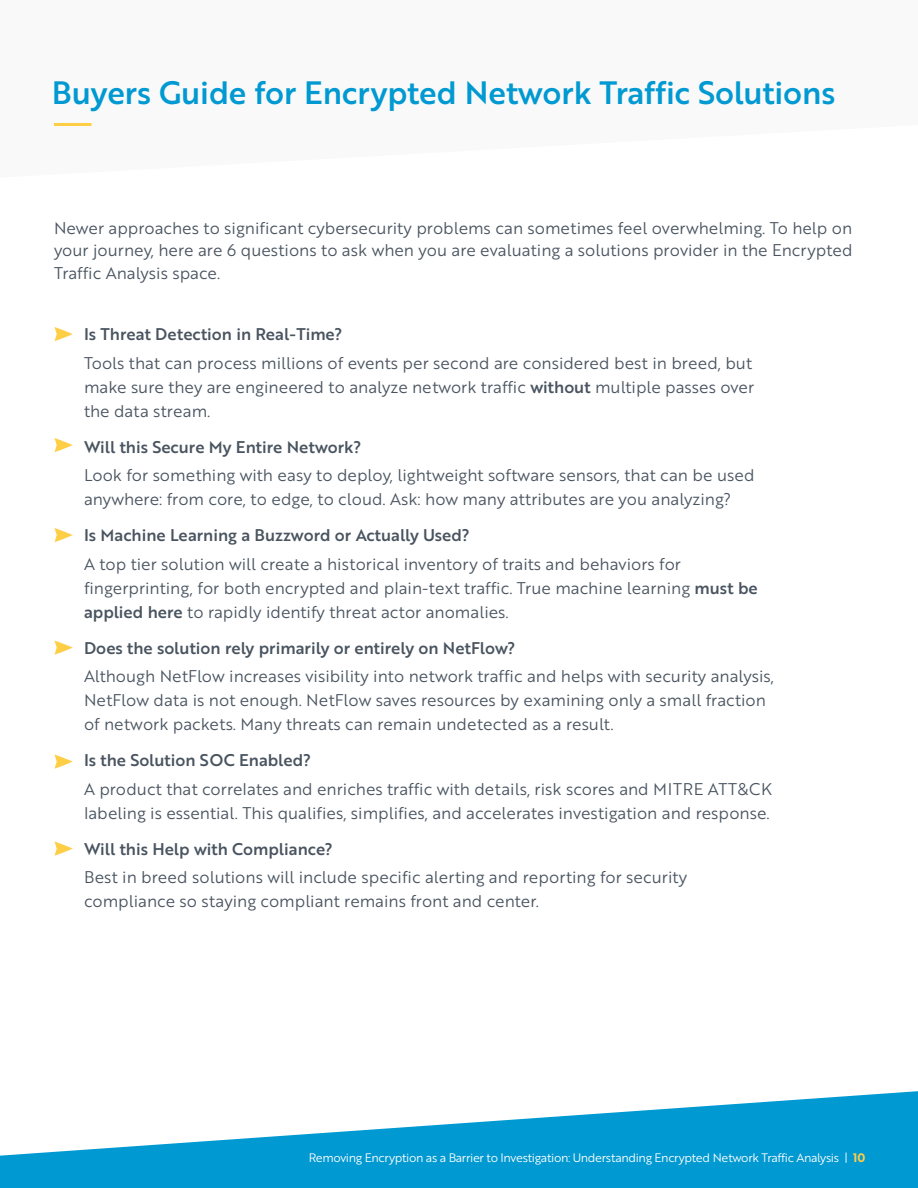
<style>
.page{position:relative;width:918px;height:1188px;background:#fff}
.page>*{position:absolute;margin:0;border:0;box-sizing:border-box;transform-origin:0 0}
.t1{font:31.5px "Brother 1816 Medium";letter-spacing:-.005em;color:#0099d1}
.t2{font:16.5px/24px "Brother 1816 Book";color:#495460}
.t3{font:16.5px "Brother 1816 Medium";color:#495460}
.t4{font:12px "Brother 1816 Book";letter-spacing:-.03em;color:#fff}
.s1{font-family:"Brother 1816 Medium"}
.s2{font-family:"Brother 1816 Bold";color:#ffce47}
</style>
<div class="page">
<svg style="left:0;top:1091px;width:918px;height:97px;fill:#0099d1"></svg>
<hr style="left:54px;top:123px;width:38px;height:3px;background:#ffce47">
<svg style="left:55px;top:327px;width:18px;height:14px"></svg>
<svg style="left:55px;top:438px;width:18px;height:14px"></svg>
<svg style="left:55px;top:528px;width:18px;height:14px"></svg>
<svg style="left:55px;top:640px;width:18px;height:15px"></svg>
<svg style="left:55px;top:754px;width:18px;height:15px"></svg>
<svg style="left:55px;top:842px;width:18px;height:14px"></svg>
<h1 class="t1" style="left:52px;top:69px;width:785px">Buyers Guide for Encrypted Network Traffic Solutions</h1>
<p class="t2" style="left:54px;top:216px;width:800px;line-height:22.5px;text-align:justify">Newer approaches to significant cybersecurity problems can sometimes feel overwhelming. To help on your journey, here are 6 questions to ask when you are evaluating a solutions provider in the Encrypted Traffic Analysis space.</p>
<p class="t3" style="left:84px;top:322px;width:260px">Is Threat Detection in Real-Time?</p>
<p class="t2" style="left:84px;top:350px;width:672px">Tools that can process millions of events per second are considered best in breed, but make sure they are engineered to analyze network traffic <span class="s1">without</span> multiple passes over the data stream.</p>
<p class="t3" style="left:84px;top:435px;width:279px">Will this Secure My Entire Network?</p>
<p class="t2" style="left:84px;top:463px;width:672px">Look for something with easy to deploy, lightweight software sensors, that can be used anywhere: from core, to edge, to cloud. Ask: how many attributes are you analyzing?</p>
<p class="t3" style="left:84px;top:523px;width:387px">Is Machine Learning a Buzzword or Actually Used?</p>
<p class="t2" style="left:84px;top:551px;width:675px">A top tier solution will create a historical inventory of traits and behaviors for fingerprinting, for both encrypted and plain-text traffic. True machine learning <span class="s1">must be applied here</span> to rapidly identify threat actor anomalies.</p>
<p class="t3" style="left:84px;top:636px;width:433px">Does the solution rely primarily or entirely on NetFlow?</p>
<p class="t2" style="left:84px;top:664px;width:692px">Although NetFlow increases visibility into network traffic and helps with security analysis,<br>NetFlow data is not enough. NetFlow saves resources by examining only a small fraction of network packets. Many threats can remain undetected as a result.</p>
<p class="t3" style="left:84px;top:748px;width:228px">Is the Solution SOC Enabled?</p>
<p class="t2" style="left:84px;top:776px;width:689px">A product that correlates and enriches traffic with details, risk scores and MITRE ATT&amp;CK labeling is essential. This qualifies, simplifies, and accelerates investigation and response.</p>
<p class="t3" style="left:84px;top:837px;width:250px">Will this Help with Compliance?</p>
<p class="t2" style="left:84px;top:865px;width:605px">Best in breed solutions will include specific alerting and reporting for security compliance so staying compliant remains front and center.</p>
<p class="t4" style="left:309px;top:1149px;width:558px">Removing Encryption as a Barrier to Investigation: Understanding Encrypted Network Traffic Analysis | <span class="s2">10</span></p>
</div>
